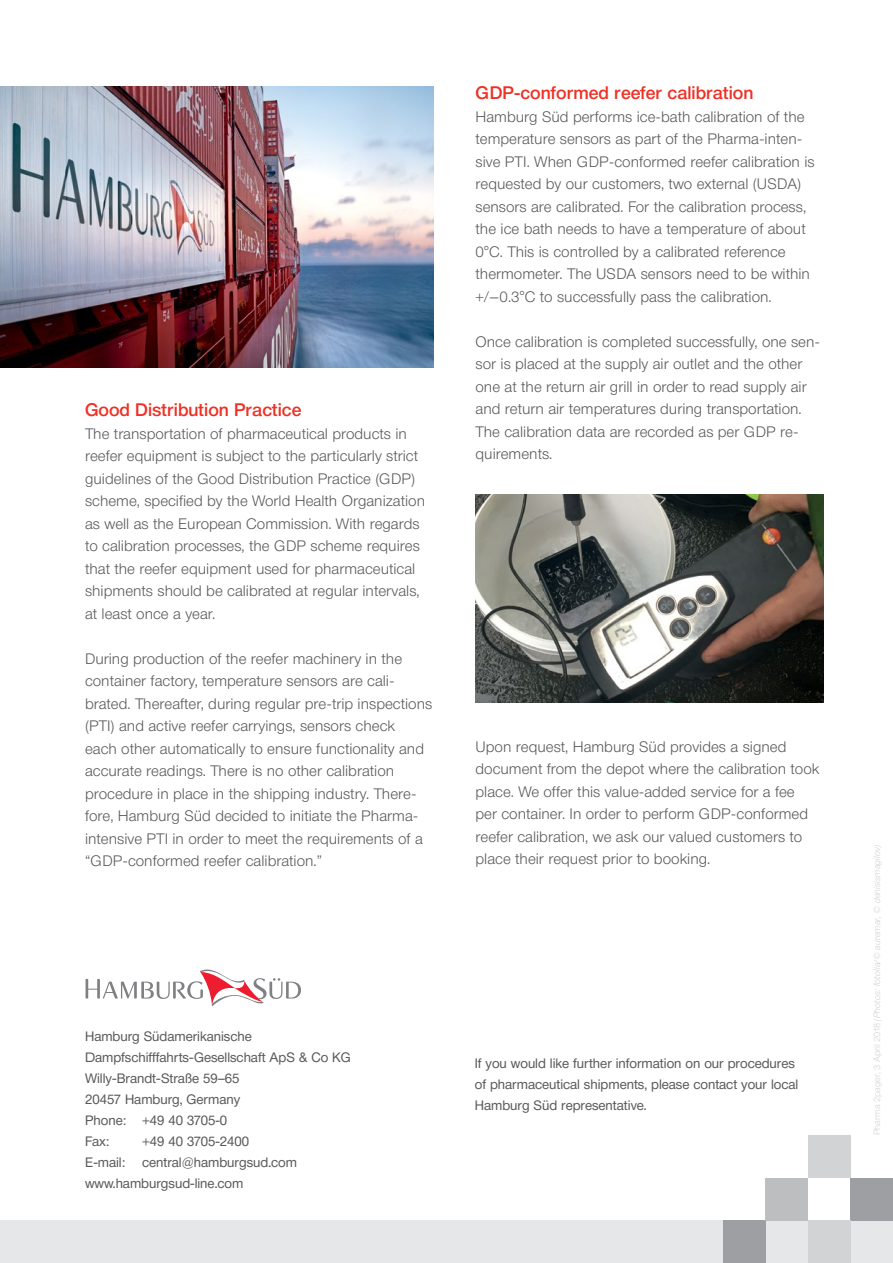
<style>
.page{position:relative;width:893px;height:1263px;background:#fff}
.page>*{position:absolute;margin:0;border:0;box-sizing:border-box;transform-origin:0 0}
.t1{font:500 18px "Neue Helvetica BQ";color:#ee3124}
.t2{font:300 15px/22.5px "Neue Helvetica BQ";color:#58595b}
.t3{font:13.5px/21px "Neue Helvetica BQ";color:#58595b}
.t4{font:italic 300 9px "Neue Helvetica BQ";letter-spacing:-.005em;color:#d1d3d4}
.s1{font-style:normal}
</style>
<div class="page">
<div style="left:0;top:1220px;width:893px;height:43px;background:#e6e7e8"></div>
<svg style="left:86px;top:969px;width:215px;height:37px"></svg>
<img style="left:476px;top:494px;width:347px;height:209px">
<img style="left:0;top:86px;width:433px;height:282px">
<div style="left:723px;top:1220px;width:42px;height:43px;background:#9d9fa2"></div>
<div style="left:850px;top:1178px;width:43px;height:42px;background:#9d9fa2"></div>
<div style="left:765px;top:1178px;width:43px;height:42px;background:#bcbec0"></div>
<div style="left:808px;top:1220px;width:42px;height:43px;background:#d1d3d4"></div>
<div style="left:808px;top:1135px;width:42px;height:43px;background:#d1d3d4"></div>
<p class="t1" style="left:85px;top:398px;width:218px">Good Distribution Practice</p>
<p class="t2" style="left:85px;top:422px;width:342px">The transportation of pharmaceutical products in reefer equipment is subject to the particularly strict guidelines of the Good Distribution Practice (GDP) scheme, specified by the World Health Organization as well as the European Commission. With regards to calibration processes, the GDP scheme requires that the reefer equipment used for pharmaceutical shipments should be calibrated at regular intervals, at least once a year.</p>
<p class="t2" style="left:85px;top:647px;width:349px">During production of the reefer machinery in the container factory, temperature sensors are cali&shy;brated. Thereafter, during regular pre-trip inspections (PTI) and active reefer carryings, sensors check<br>each other automatically to ensure functionality and accurate readings. There is no other calibration procedure in place in the shipping industry. There&shy;fore, Hamburg Süd decided to initiate the Pharma&shy;intensive PTI in order to meet the requirements of a “GDP-conformed reefer calibration.”</p>
<p class="t1" style="left:476px;top:82px;width:279px">GDP-conformed reefer calibration</p>
<p class="t2" style="left:476px;top:105px;width:341px">Hamburg Süd performs ice-bath calibration of the temperature sensors as part of the Pharma-inten&shy;sive PTI. When GDP-conformed reefer calibration is requested by our customers, two external (USDA) sensors are calibrated. For the calibration process, the ice bath needs to have a temperature of about 0°C. This is controlled by a calibrated reference thermometer. The USDA sensors need to be within +/–0.3°C to successfully pass the calibration.</p>
<p class="t2" style="left:476px;top:330px;width:346px">Once calibration is completed successfully, one sen&shy;sor is placed at the supply air outlet and the other one at the return air grill in order to read supply air and return air temperatures during transportation.<br>The calibration data are recorded as per GDP re&shy;quirements.</p>
<p class="t2" style="left:476px;top:735px;width:345px">Upon request, Hamburg Süd provides a signed document from the depot where the calibration took place. We offer this value-added service for a fee per container. In order to perform GDP-conformed reefer calibration, we ask our valued customers to place their request prior to booking.</p>
<p class="t3" style="left:85px;top:1026px;width:267px">Hamburg Südamerikanische<br>Dampfschifffahrts-Gesellschaft ApS &amp; Co KG<br>Willy-Brandt-Straße 59–65<br>20457 Hamburg, Germany<br>Phone: +49 40 3705-0<br>Fax:</p>
<p class="t3" style="left:142px;top:1131px;width:109px">+49 40 3705-2400</p>
<p class="t3" style="left:85px;top:1152px;width:213px;text-indent:57px">central@hamburgsud.com www.hamburgsud-line.com</p>
<p class="t3" style="left:85px;top:1152px;width:42px">E-mail:</p>
<p class="t3" style="left:475px;top:1053px;width:325px">If you would like further information on our procedures of pharmaceutical shipments, please contact your local<br>Hamburg Süd representative.</p>
<p class="t4" style="left:871px;top:1135px;width:293px;rotate:-90deg"><span class="s1">Pharma 2pager, 3 April 2018</span> (Photos: fotolia/© auremar, © denisismagilov)</p>
</div>
